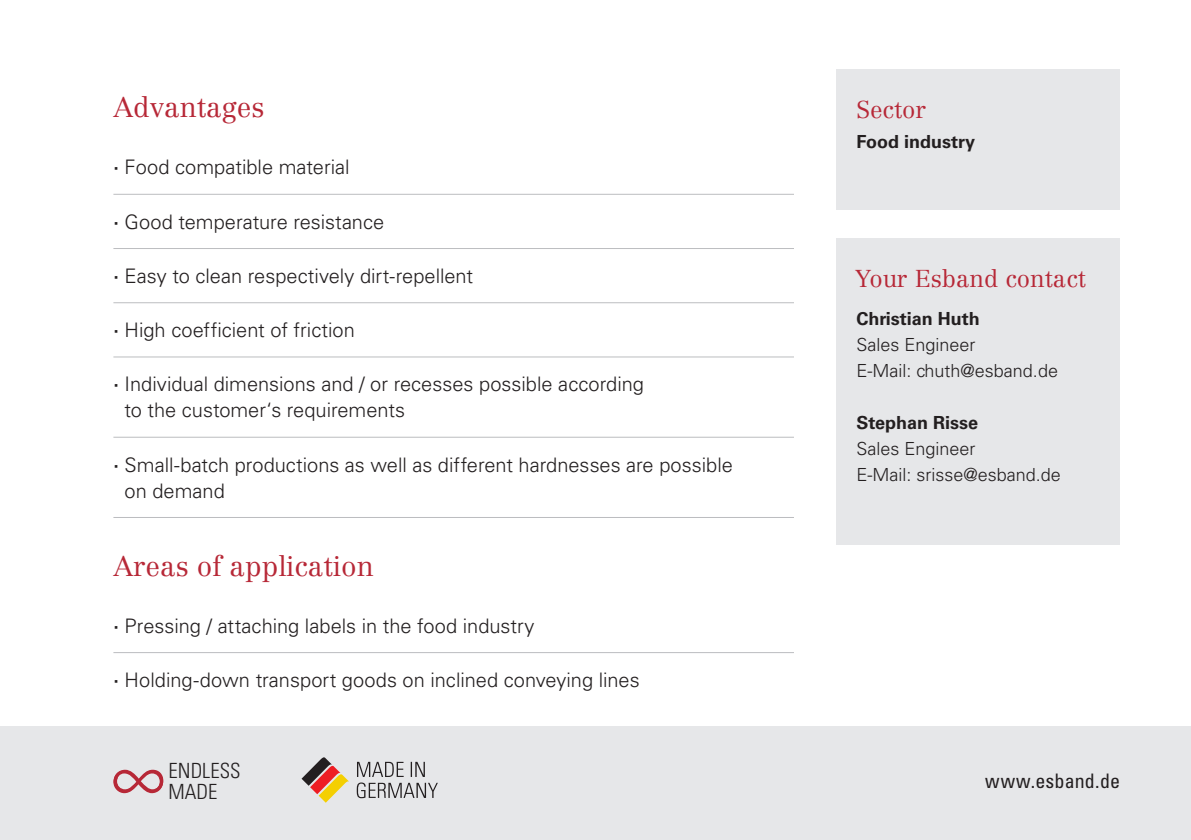
<style>
.page{position:relative;width:1191px;height:840px;background:#fff}
.page>*{position:absolute;margin:0;border:0;box-sizing:border-box;transform-origin:0 0}
.t1{font:300 28px "Centennial LT Std";color:#b72837}
.t2{font:300 24px "Centennial LT Std";color:#b72837}
.t3{font:300 condensed 21px/21px "Univers LT Std";color:#231f20}
.t4{font:300 20px/26px "Univers LT Std";color:#231f20}
.t5{font:condensed 20px "Univers LT Std";letter-spacing:.01em;color:#231f20}
.t6{font:300 18px/26px "Univers LT Std";color:#231f20}
.t7{font:700 18px "Univers LT Std";color:#231f20}
.s1{font-weight:700}
</style>
<div class="page">
<hr style="left:113px;top:194px;width:681px;height:1px;background:#bcbdc0">
<hr style="left:113px;top:516px;width:681px;height:1px;background:#bcbdc0">
<hr style="left:113px;top:248px;width:681px;height:1px;background:#bcbdc0">
<hr style="left:113px;top:436px;width:681px;height:1px;background:#bcbdc0">
<hr style="left:113px;top:356px;width:681px;height:1px;background:#bcbdc0">
<hr style="left:113px;top:302px;width:681px;height:1px;background:#bcbdc0">
<hr style="left:113px;top:651px;width:681px;height:1px;background:#bcbdc0">
<div style="left:836px;top:238px;width:284px;height:306px;background:#e6e7e9"></div>
<div style="left:836px;top:69px;width:284px;height:140px;background:#e6e7e9"></div>
<div style="left:0;top:726px;width:1191px;height:113px;background:#e6e7e9"></div>
<svg style="left:301px;top:757px;width:48px;height:45px"></svg>
<svg style="left:356px;top:782px;width:82px;height:15px"></svg>
<svg style="left:357px;top:761px;width:68px;height:15px"></svg>
<svg style="left:113px;top:769px;width:50px;height:23px"></svg>
<h1 class="t1" style="left:113px;top:91px;width:152px">Advantages</h1>
<p class="t4" style="left:113px;top:154px;width:238px"><span class="s1">·</span> Food compatible material</p>
<p class="t4" style="left:113px;top:208px;width:272px"><span class="s1">·</span> Good temperature resistance</p>
<p class="t4" style="left:113px;top:262px;width:361px"><span class="s1">·</span> Easy to clean respectively dirt-repellent</p>
<p class="t4" style="left:113px;top:317px;width:243px"><span class="s1">·</span> High coefficient of friction</p>
<p class="t4" style="left:125px;top:371px;width:521px;text-indent:-11px"><span class="s1">·</span> Individual dimensions and / or recesses possible according to the customer‘s requirements</p>
<p class="t4" style="left:125px;top:451px;width:610px;text-indent:-11px"><span class="s1">·</span> Small-batch productions as well as different hardnesses are possible on demand</p>
<h1 class="t1" style="left:113px;top:549px;width:262px">Areas of application</h1>
<p class="t4" style="left:113px;top:612px;width:423px"><span class="s1">·</span> Pressing / attaching labels in the food industry</p>
<p class="t4" style="left:113px;top:666px;width:528px"><span class="s1">·</span> Holding-down transport goods on inclined conveying lines</p>
<p class="t3" style="left:169px;top:759px;width:74px">ENDLESS<br>MADE</p>
<p class="t2" style="left:856px;top:95px;width:71px">Sector</p>
<p class="t7" style="left:856px;top:131px;width:120px">Food industry</p>
<p class="t2" style="left:855px;top:264px;width:232px">Your Esband contact</p>
<p class="t7" style="left:856px;top:308px;width:125px">Christian Huth</p>
<p class="t6" style="left:856px;top:332px;width:203px">Sales Engineer<br>E-Mail: chuth@esband.de</p>
<p class="t7" style="left:856px;top:412px;width:123px">Stephan Risse</p>
<p class="t6" style="left:856px;top:436px;width:206px">Sales Engineer<br>E-Mail: srisse@esband.de</p>
<p class="t5" style="left:985px;top:767px;width:136px">www.esband.de</p>
</div>
